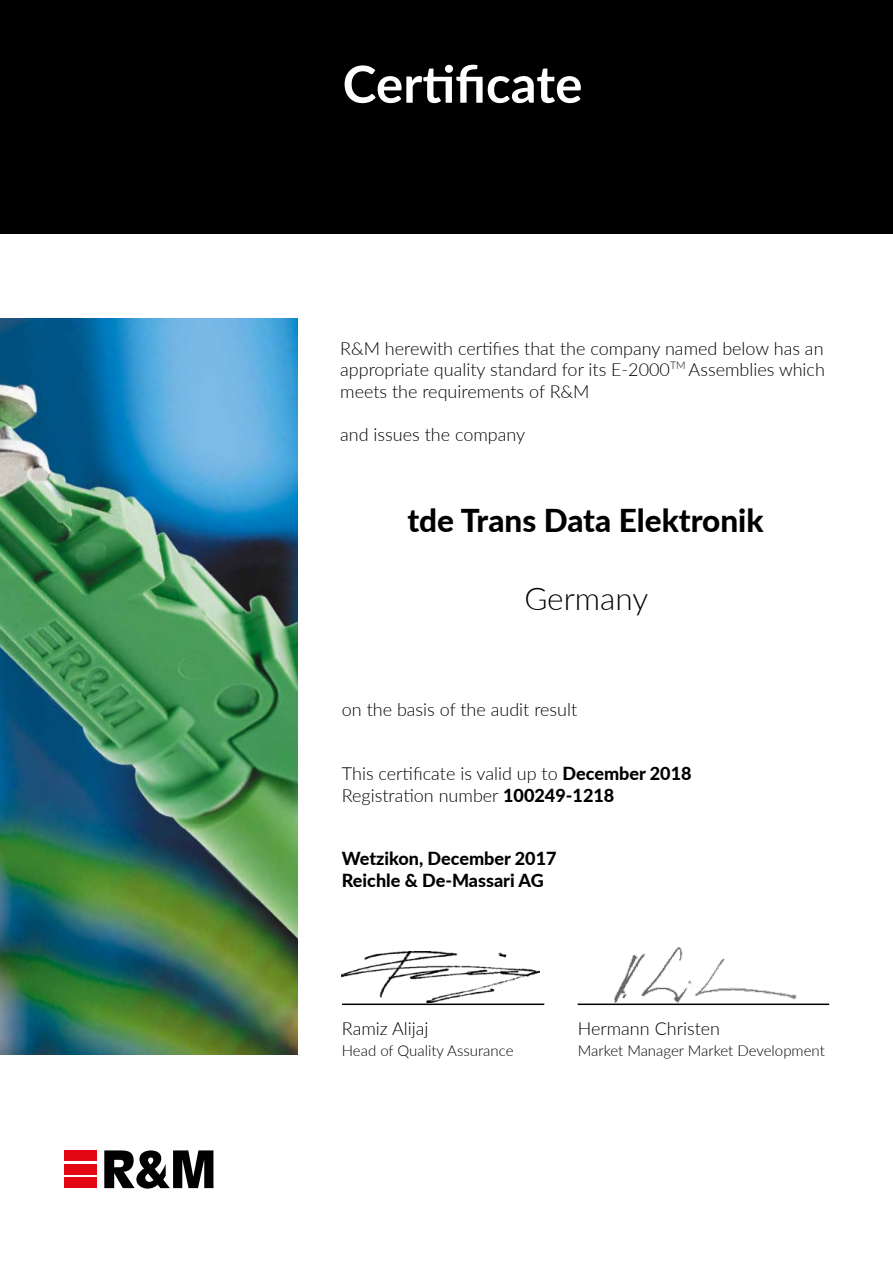
<style>
.page{position:relative;width:893px;height:1263px;background:#fff}
.page>*{position:absolute;margin:0;border:0;box-sizing:border-box;transform-origin:0 0}
.t1{font:700 51px "Lato";color:#fff}
.t2{font:800 31.5px "Lato";color:#000}
.t3{font:300 31.5px "Lato";color:#000}
.t4{font:300 18px/21.6px "Lato";color:#000;text-align:justify}
.t5{font:800 18px/21.6px "Lato";color:#000}
.t6{font:300 15px "Lato";color:#000}
.s1{font-weight:800}
</style>
<div class="page">
<div style="left:0;top:0;width:893px;height:234px;background:#000"></div>
<div style="left:64px;top:1164px;width:32px;height:11px;background:#e30613"></div>
<div style="left:64px;top:1150px;width:32px;height:11px;background:#e30613"></div>
<div style="left:64px;top:1177px;width:32px;height:11px;background:#e30613"></div>
<svg style="left:104px;top:1150px;width:109px;height:38px"></svg>
<img style="left:0;top:319px;width:298px;height:735px">
<hr style="left:342px;top:1003px;width:202px;height:2px;background:#000">
<hr style="left:578px;top:1003px;width:251px;height:2px;background:#000">
<img style="left:342px;top:951px;width:197px;height:51px">
<img style="left:600px;top:946px;width:208px;height:60px">
<h1 class="t1" style="left:343px;top:47px;width:241px">Certificate</h1>
<p class="t4" style="left:340px;top:337px;width:486px">R&amp;M herewith certifies that the company named below has an appropriate quality standard for its E-2000<sup>TM</sup> Assemblies which meets the requirements of R&amp;M</p>
<p class="t4" style="left:340px;top:423px;width:187px">and issues the company</p>
<h2 class="t2" style="left:407px;top:498px;width:358px">tde Trans Data Elektronik</h2>
<h2 class="t3" style="left:524px;top:577px;width:125px">Germany</h2>
<p class="t4" style="left:342px;top:698px;width:237px">on the basis of the audit result</p>
<p class="t4" style="left:342px;top:762px;width:351px">This certificate is valid up to <span class="s1">December 2018<br></span>Registration number <span class="s1">100249-1218</span></p>
<p class="t5" style="left:342px;top:847px;width:216px">Wetzikon, December 2017<br>Reichle &amp; De-Massari AG</p>
<p class="t4" style="left:342px;top:1016px;width:88px">Ramiz Alijaj</p>
<p class="t6" style="left:342px;top:1040px;width:173px">Head of Quality Assurance</p>
<p class="t4" style="left:578px;top:1016px;width:144px">Hermann Christen</p>
<p class="t6" style="left:578px;top:1040px;width:249px">Market Manager Market Development</p>
</div>
